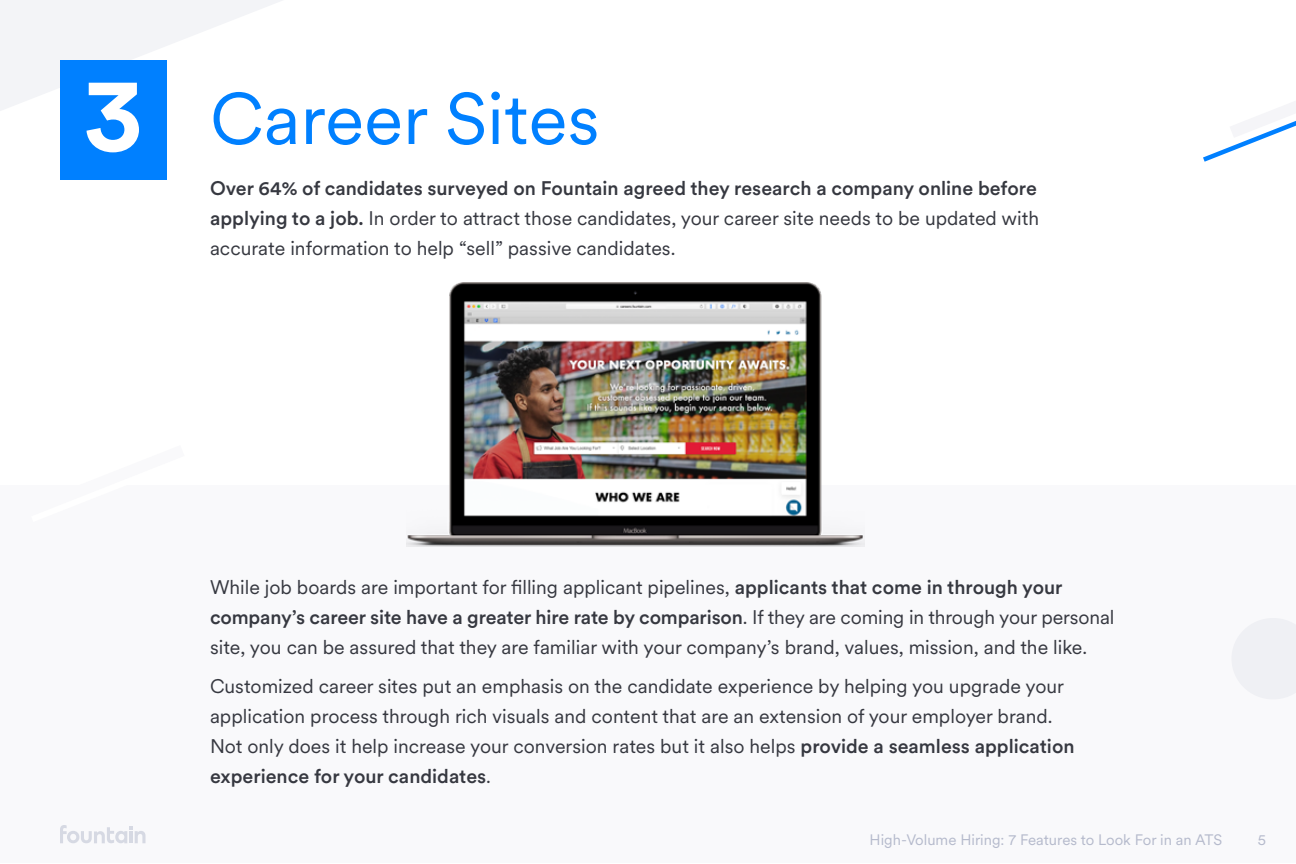
<style>
.page{position:relative;width:1296px;height:864px;background:#fff}
.page>*{position:absolute;margin:0;border:0;box-sizing:border-box;transform-origin:0 0}
.Section_Number{font:700 105px "Circular XX";color:#fff}
.t1{font:72px "Circular XX";color:#0080ff}
.Body_large{font:19.5px/30px "Circular XX";color:#363840}
.t2{font:15px "Circular XX";color:#b5bacc}
.s1{font-weight:500}
</style>
<div class="page">
<div style="left:0;top:485px;width:1296px;height:378px;background:#f9f9fb"></div>
<svg style="left:60px;top:825px;width:86px;height:18px"></svg>
<svg style="left:1203px;top:121px;width:93px;height:41px"></svg>
<svg style="left:0;top:0;width:282px;height:111px"></svg>
<div style="left:60px;top:60px;width:106px;height:119px;background:#0080ff"></div>
<img style="left:407px;top:282px;width:458px;height:264px">
<p class="Section_Number" style="left:83px;top:42px;width:62px">3</p>
<h1 class="t1" style="left:210px;top:71px;width:391px">Career Sites</h1>
<p class="Body_large" style="left:210px;top:172px;width:831px;text-align:justify"><span class="s1">Over 64% of candidates surveyed on Fountain agreed they research a company online before applying to a job.</span> In order to attract those candidates, your career site needs to be updated with accurate information to help “sell” passive candidates.</p>
<p class="Body_large" style="left:210px;top:571px;width:906px">While job boards are important for filling applicant pipelines, <span class="s1">applicants that come in through your company’s career site have a greater hire rate by comparison</span>. If they are coming in through your personal site, you can be assured that they are familiar with your company’s brand, values, mission, and the like.</p>
<p class="Body_large" style="left:210px;top:670px;width:866px">Customized career sites put an emphasis on the candidate experience by helping you upgrade your application process through rich visuals and content that are an extension of your employer brand.<br>Not only does it help increase your conversion rates but it also helps <span class="s1">provide a seamless application experience for your candidates</span>.</p>
<p class="t2" style="left:870px;top:830px;width:354px">High-Volume Hiring: 7 Features to Look For in an ATS</p>
<p class="t2" style="left:1258px;top:830px;width:10px">5</p>
</div>
